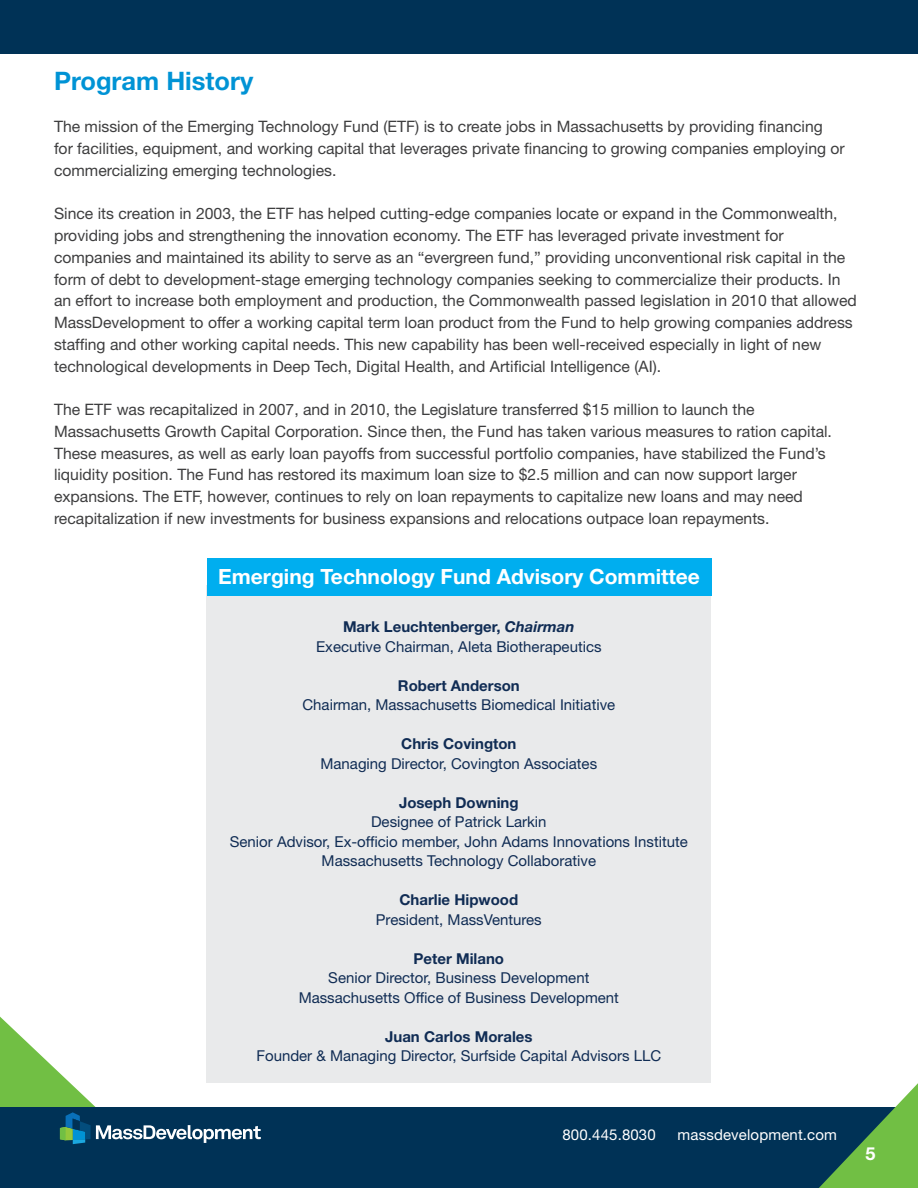
<style>
.page{position:relative;width:918px;height:1188px;background:#fff}
.page>*{position:absolute;margin:0;border:0;box-sizing:border-box;transform-origin:0 0}
.headers{font:700 25.5px "Helvetica Neue LT Std";color:#0093d5}
.t1{font:700 21px "Helvetica Neue LT Std";color:#fff}
.t2{font:700 18px "Helvetica Neue LT Std";color:#fff}
.t3{font:15.75px/21.8px "Helvetica Neue LT Std";color:#3e3e3f}
.t4{font:15px/19.5px "Helvetica Neue LT Std";color:#102c54;text-align:center}
.t5{font:700 15px "Helvetica Neue LT Std";color:#102c54}
.t6{font:15px "Helvetica Neue LT Std";letter-spacing:.01em;color:#fff}
.s1{font-style:italic}
.s2{font-weight:700}
</style>
<div class="page">
<div style="left:0;top:1107px;width:918px;height:81px;background:#003256"></div>
<svg style="left:819px;top:1083px;width:99px;height:105px"></svg>
<div style="left:206px;top:586px;width:505px;height:497px;background:#e9eaeb"></div>
<div style="left:207px;top:558px;width:505px;height:37px;background:#00aeef"></div>
<svg style="left:0;top:1017px;width:261px;height:127px"></svg>
<div style="left:0;top:0;width:918px;height:54px;background:#003256"></div>
<p class="headers" style="left:54px;top:65px;width:201px">Program History</p>
<p class="t3" style="left:54px;top:116px;width:792px">The mission of the Emerging Technology Fund (ETF) is to create jobs in Massachusetts by providing financing for facilities, equipment, and working capital that leverages private financing to growing companies employing or commercializing emerging technologies.</p>
<p class="t3" style="left:54px;top:203px;width:804px">Since its creation in 2003, the ETF has helped cutting-edge companies locate or expand in the Commonwealth, providing jobs and strengthening the innovation economy. The ETF has leveraged private investment for companies and maintained its ability to serve as an “evergreen fund,” providing unconventional risk capital in the form of debt to development-stage emerging technology companies seeking to commercialize their products. In an effort to increase both employment and production, the Commonwealth passed legislation in 2010 that allowed MassDevelopment to offer a working capital term loan product from the Fund to help growing companies address staffing and other working capital needs. This new capability has been well-received especially in light of new technological developments in Deep Tech, Digital Health, and Artificial Intelligence (AI).</p>
<p class="t3" style="left:54px;top:398px;width:780px">The ETF was recapitalized in 2007, and in 2010, the Legislature transferred $15 million to launch the Massachusetts Growth Capital Corporation. Since then, the Fund has taken various measures to ration capital.<br>These measures, as well as early loan payoffs from successful portfolio companies, have stabilized the Fund’s liquidity position. The Fund has restored its maximum loan size to $2.5 million and can now support larger expansions. The ETF, however, continues to rely on loan repayments to capitalize new loans and may need recapitalization if new investments for business expansions and relocations outpace loan repayments.</p>
<p class="t1" style="left:218px;top:564px;width:483px">Emerging Technology Fund Advisory Committee</p>
<p class="t5" style="left:343px;top:617px;width:233px">Mark Leuchtenberger, <span class="s1">Chairman</span></p>
<p class="t4" style="left:316px;top:636px;width:287px">Executive Chairman, Aleta Biotherapeutics</p>
<p class="t5" style="left:398px;top:676px;width:123px">Robert Anderson</p>
<p class="t4" style="left:302px;top:695px;width:314px">Chairman, Massachusetts Biomedical Initiative</p>
<p class="t5" style="left:401px;top:734px;width:117px">Chris Covington</p>
<p class="t4" style="left:321px;top:753px;width:278px">Managing Director, Covington Associates</p>
<p class="t4" style="left:371px;top:792px;width:177px"><span class="s2">Joseph Downing<br></span>Designee of Patrick Larkin</p>
<p class="t4" style="left:230px;top:831px;width:460px">Senior Advisor, Ex-officio member, John Adams Innovations Institute</p>
<p class="t4" style="left:322px;top:851px;width:276px">Massachusetts Technology Collaborative</p>
<p class="t5" style="left:399px;top:890px;width:120px">Charlie Hipwood</p>
<p class="t4" style="left:376px;top:909px;width:167px">President, MassVentures</p>
<p class="t5" style="left:414px;top:949px;width:92px">Peter Milano</p>
<p class="t4" style="left:299px;top:968px;width:322px">Senior Director, Business Development<br>Massachusetts Office of Business Development</p>
<p class="t5" style="left:385px;top:1027px;width:149px">Juan Carlos Morales</p>
<p class="t4" style="left:256px;top:1046px;width:406px">Founder &amp; Managing Director, Surfside Capital Advisors LLC</p>
<p class="t6" style="left:562px;top:1126px;width:95px">800.445.8030</p>
<p class="t6" style="left:678px;top:1126px;width:161px">massdevelopment.com</p>
<p class="t2" style="left:866px;top:1143px;width:12px">5</p>
</div>
